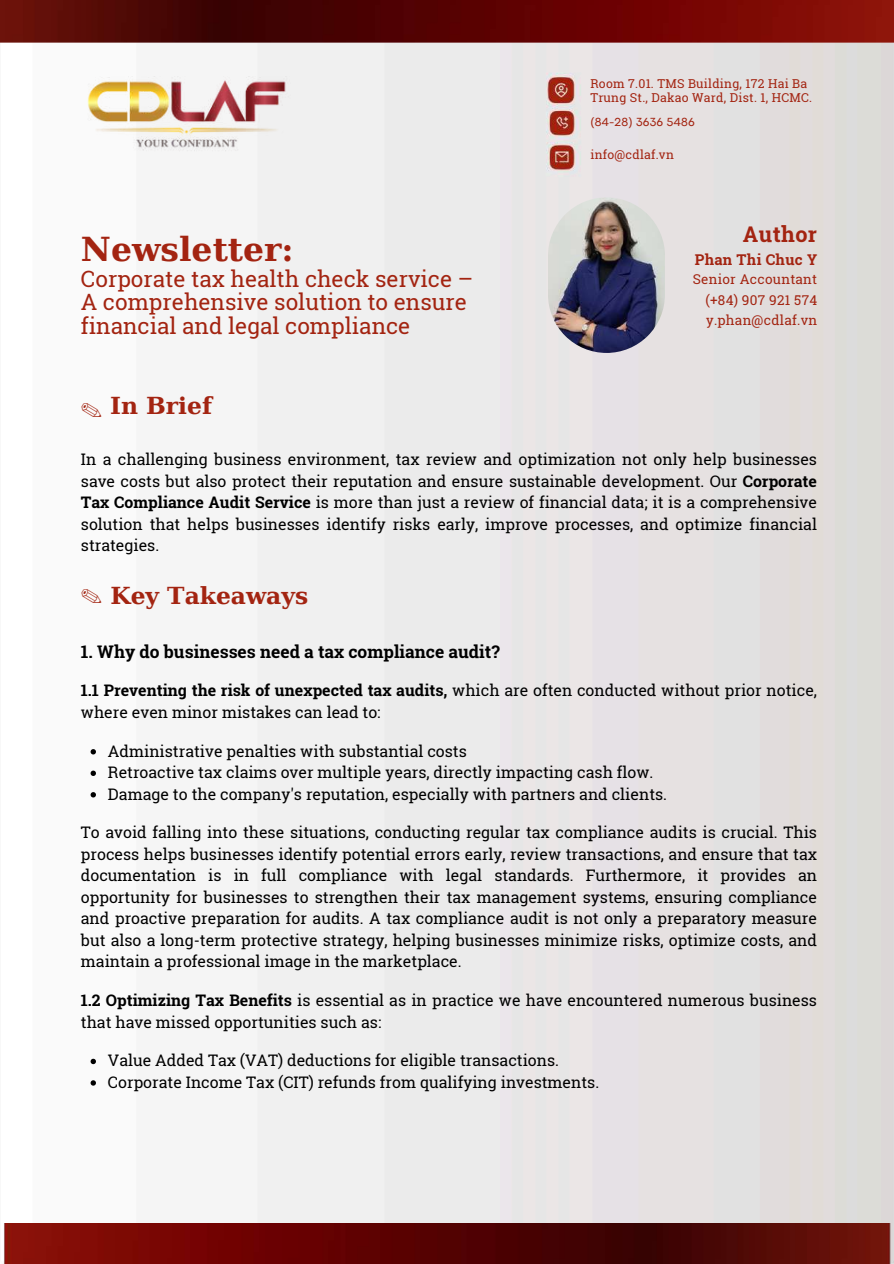
<style>
.page{position:relative;width:894px;height:1264px;background:#fff}
.page>*{position:absolute;margin:0;border:0;box-sizing:border-box;transform-origin:0 0}
.t1{font:700 33px "DejaVu Serif";color:#a32411}
.t2{font:700 23.4px "DejaVu Serif";color:#a32411}
.t3{font:22.5px/23.7px "Roboto Slab";color:#a32411}
.t4{font:700 21.6px "Roboto Slab";letter-spacing:.02em;color:#a32411}
.t5{font:700 17.4px "Roboto Slab";color:#000}
.t6{font:15.9px/21.5px "Roboto Slab";color:#000}
.t7{font:700 14.85px "Roboto Slab";letter-spacing:.02em;color:#a32411}
.t8{font:13.5px/20.2px "Roboto Slab";letter-spacing:.02em;color:#a32411;text-align:justify}
.t9{font:12.3px/13.5px "Roboto Slab";letter-spacing:.02em;color:#a32411}
.t10{font:12.3px "Codec Pro";letter-spacing:.02em;color:#a32411}
.s1{font-family:"Free Serif";font-weight:400}
.s2{font-weight:700}
</style>
<div class="page">
<img style="left:90px;top:43px;width:803px;height:1180px">
<img style="left:87px;top:77px;width:204px;height:78px">
<img style="left:0;top:0;width:893px;height:43px">
<img style="left:4px;top:1223px;width:889px;height:40px">
<svg style="left:91px;top:749px;width:5px;height:5px"></svg>
<svg style="left:91px;top:770px;width:5px;height:6px"></svg>
<svg style="left:91px;top:792px;width:5px;height:5px"></svg>
<svg style="left:91px;top:1058px;width:5px;height:6px"></svg>
<svg style="left:91px;top:1080px;width:5px;height:5px"></svg>
<img style="left:548px;top:197px;width:116px;height:155px">
<p class="t9" style="left:590px;top:77px;width:223px">Room 7.01. TMS Building, 172 Hai Ba<br>Trung St., Dakao Ward, Dist. 1, HCMC.</p>
<h1 class="t1" style="left:81px;top:230px;width:214px">Newsletter:</h1>
<h3 class="t3" style="left:81px;top:266px;width:393px">Corporate tax health check service –<br>A comprehensive solution to ensure financial and legal compliance</h3>
<p class="t10" style="left:590px;top:117px;width:106px">(84-28) 3636 5486</p>
<p class="t9" style="left:590px;top:148px;width:85px">info@cdlaf.vn</p>
<h3 class="t4" style="left:742px;top:219px;width:76px">Author</h3>
<p class="t7" style="left:694px;top:250px;width:124px">Phan Thi Chuc Y</p>
<p class="t8" style="left:705px;top:269px;width:113px;text-indent:-13px">Senior Accountant (+84) 907 921 574 y.phan@cdlaf.vn</p>
<h2 class="t2" style="left:81px;top:392px;width:133px"><span class="s1">✎</span> In Brief</h2>
<p class="t6" style="left:81px;top:448px;width:737px;text-align:justify">In a challenging business environment, tax review and optimization not only help businesses save costs but also protect their reputation and ensure sustainable development. Our <span class="s2">Corporate Tax Compliance Audit Service</span> is more than just a review of financial data; it is a comprehensive solution that helps businesses identify risks early, improve processes, and optimize financial strategies.</p>
<h2 class="t2" style="left:81px;top:582px;width:229px"><span class="s1">✎</span> Key Takeaways</h2>
<p class="t5" style="left:81px;top:639px;width:420px">1. Why do businesses need a tax compliance audit?</p>
<p class="t6" style="left:81px;top:679px;width:737px"><span class="s2">1.1 Preventing the risk of unexpected tax audits,</span> which are often conducted without prior notice, where even minor mistakes can lead to:</p>
<p class="t6" style="left:108px;top:739px;width:560px">Administrative penalties with substantial costs<br>Retroactive tax claims over multiple years, directly impacting cash flow.<br>Damage to the company's reputation, especially with partners and clients.</p>
<p class="t6" style="left:81px;top:821px;width:737px;text-align:justify">To avoid falling into these situations, conducting regular tax compliance audits is crucial. This process helps businesses identify potential errors early, review transactions, and ensure that tax documentation is in full compliance with legal standards. Furthermore, it provides an opportunity for businesses to strengthen their tax management systems, ensuring compliance and proactive preparation for audits. A tax compliance audit is not only a preparatory measure but also a long-term protective strategy, helping businesses minimize risks, optimize costs, and maintain a professional image in the marketplace.</p>
<p class="t6" style="left:81px;top:989px;width:737px"><span class="s2">1.2 Optimizing Tax Benefits</span> is essential as in practice we have encountered numerous business that have missed opportunities such as:</p>
<p class="t6" style="left:108px;top:1049px;width:492px">Value Added Tax (VAT) deductions for eligible transactions.<br>Corporate Income Tax (CIT) refunds from qualifying investments.</p>
</div>
